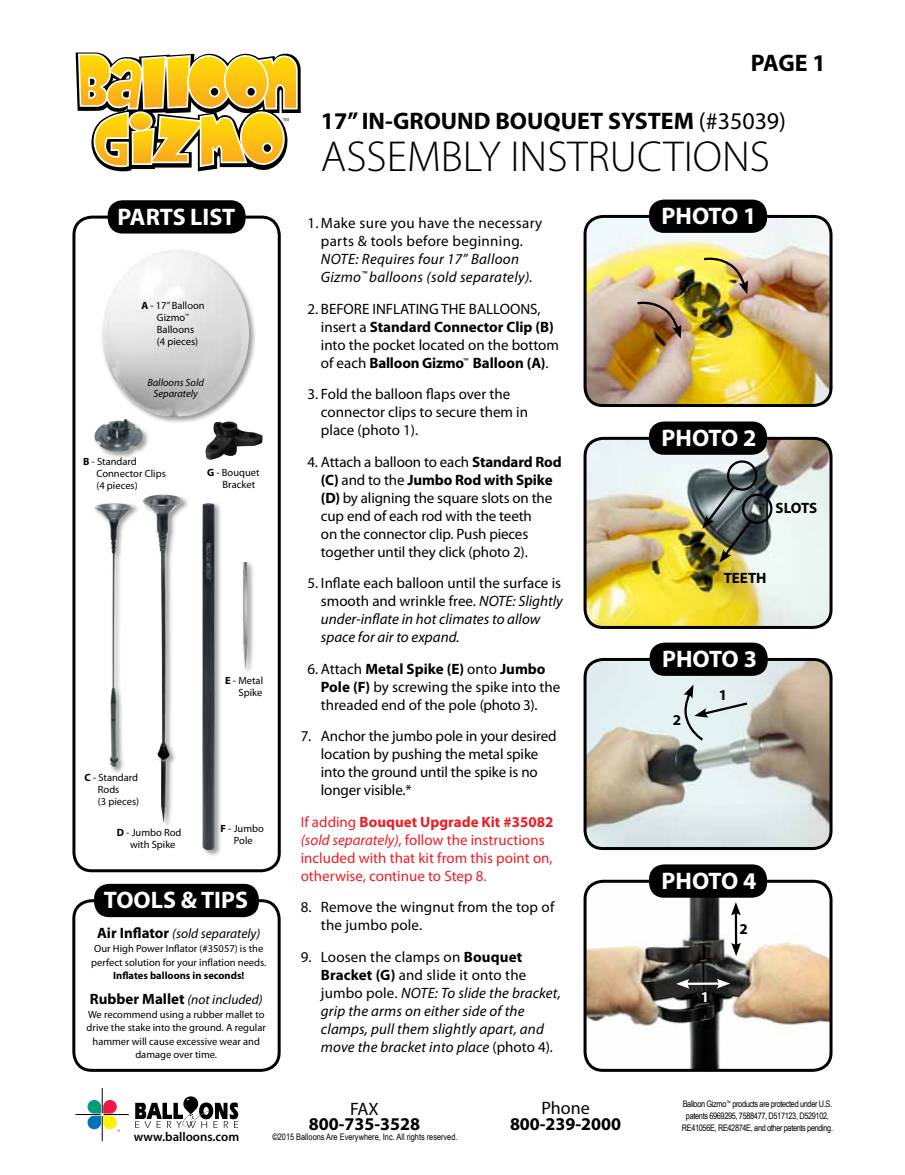
<style>
.page{position:relative;width:905px;height:1175px;background:#fff}
.page>*{position:absolute;margin:0;border:0;box-sizing:border-box;transform-origin:0 0}
.t1{font:300 43.5px "Myriad Pro";color:#000}
.t2{font:700 24px "Myriad Pro";color:#fff}
.t3{font:700 24px "Myriad Pro";color:#000}
.t4{font:700 18px "Myriad Pro";color:#000}
.t5{font:18px "Myriad Pro";color:#000}
.t6{font:15px/18px "Myriad Pro";letter-spacing:-.01em;color:#000}
.t7{font:italic 15px/18px "Myriad Pro";letter-spacing:.01em;color:#000}
.t8{font:15px/18px "Myriad Pro";color:#ed1d24}
.t9{font:15px "Myriad Pro";letter-spacing:.02em;color:#000}
.t10{font:15px/18px "Myriad Pro";letter-spacing:.01em;color:#000}
.t11{font:700 15px "Myriad Pro";color:#000}
.t12{font:700 15px "Myriad Pro";color:#fff}
.t13{font:italic 13.5px "Myriad Pro";color:#000}
.t14{font:600 12.75px "Myriad Pro";color:#000}
.t15{font:10.5px/12px "Myriad Pro";color:#000}
.t16{font:700 10.5px "Myriad Pro";color:#000}
.t17{font:italic 10.5px/10.5px "Myriad Pro";color:#000;text-align:center}
.t18{font:9px/12px "Arial Narrow";letter-spacing:-.04em;color:#000;text-align:center}
.t19{font:9px "Arial Narrow";color:#000}
.s1{font-weight:700}
.s2{font-weight:700;font-style:normal;font-size:15px}
.s3{font-weight:400}
.s4{font-style:normal}
.s5{font-style:italic}
.s6{font-weight:700;font-style:normal}
</style>
<div class="page">
<svg style="left:75px;top:1088px;width:54px;height:53px"></svg>
<svg style="left:135px;top:1096px;width:103px;height:32px"></svg>
<img style="left:587px;top:883px;width:244px;height:187px">
<div style="left:583px;top:879px;width:249px;height:192px;border:3px solid #000;border-radius:18px"></div>
<div style="left:649px;top:864px;width:118px;height:33px;background:#000;border-radius:15px"></div>
<hr style="left:734px;top:911px;width:3px;height:35px;background:#000">
<svg style="left:731px;top:902px;width:9px;height:13px"></svg>
<svg style="left:731px;top:942px;width:10px;height:14px"></svg>
<hr style="left:685px;top:982px;width:35px;height:3px;background:#fff">
<svg style="left:676px;top:978px;width:13px;height:10px"></svg>
<svg style="left:716px;top:978px;width:14px;height:10px"></svg>
<div style="left:72px;top:899px;width:209px;height:172px;border:3px solid #000;border-radius:18px"></div>
<div style="left:94px;top:883px;width:165px;height:34px;background:#000;border-radius:15px"></div>
<img style="left:587px;top:438px;width:244px;height:189px">
<div style="left:583px;top:437px;width:249px;height:192px;border:3px solid #000;border-radius:18px"></div>
<div style="left:649px;top:421px;width:118px;height:34px;background:#000;border-radius:15px"></div>
<div style="left:742px;top:493px;width:30px;height:31px;border:2px solid #000;border-radius:50%"></div>
<img style="left:702px;top:456px;width:59px;height:107px">
<img style="left:587px;top:659px;width:244px;height:189px">
<div style="left:583px;top:658px;width:249px;height:192px;border:3px solid #000;border-radius:18px"></div>
<div style="left:649px;top:642px;width:118px;height:34px;background:#000;border-radius:15px"></div>
<svg style="left:682px;top:684px;width:67px;height:58px;background:#d0dcdc"></svg>
<img style="left:587px;top:216px;width:244px;height:189px">
<div style="left:583px;top:215px;width:249px;height:192px;border:3px solid #000;border-radius:18px"></div>
<div style="left:649px;top:200px;width:118px;height:33px;background:#000;border-radius:15px"></div>
<img style="left:701px;top:256px;width:47px;height:38px">
<svg style="left:635px;top:300px;width:46px;height:38px;background:#9a714a"></svg>
<svg style="left:76px;top:52px;width:224px;height:119px"></svg>
<div style="left:72px;top:216px;width:209px;height:656px;border:3px solid #000;border-radius:18px"></div>
<div style="left:93px;top:502px;width:47px;height:272px;background:#000;opacity:.4"></div>
<img style="left:94px;top:503px;width:25px;height:264px">
<div style="left:101px;top:249px;width:155px;height:175px;background:#000;opacity:.4"></div>
<img style="left:102px;top:250px;width:147px;height:168px">
<div style="left:108px;top:200px;width:137px;height:33px;background:#000;border-radius:15px"></div>
<div style="left:93px;top:417px;width:57px;height:42px;background:#000;opacity:.4"></div>
<img style="left:94px;top:418px;width:49px;height:34px">
<img style="left:143px;top:494px;width:40px;height:328px">
<div style="left:242px;top:561px;width:13px;height:115px;background:#000;opacity:.4"></div>
<img style="left:243px;top:562px;width:5px;height:106px">
<div style="left:201px;top:502px;width:21px;height:355px;background:#000;opacity:.4"></div>
<img style="left:202px;top:503px;width:12px;height:347px">
<img style="left:205px;top:421px;width:57px;height:39px">
<h2 class="t3" style="left:750px;top:47px;width:77px">PAGE 1</h2>
<h2 class="t2" style="left:117px;top:201px;width:119px">PARTS LIST</h2>
<p class="t15" style="left:157px;top:299px;width:49px;text-indent:-16px"><span class="s1">A</span> - 17” Balloon<br>Gizmo<sup>™<br></sup>Balloons (4 pieces)</p>
<p class="t17" style="left:147px;top:377px;width:58px">Balloons Sold<br>Separately</p>
<p class="t15" style="left:96px;top:455px;width:71px;text-indent:-13px"><span class="s1">B</span> - Standard<br>Connector Clips (4 pieces)</p>
<p class="t15" style="left:223px;top:467px;width:38px;text-indent:-16px"><span class="s1">G</span> - Bouquet<br>Bracket</p>
<p class="t15" style="left:98px;top:771px;width:43px;text-indent:-13px"><span class="s1">C</span> - Standard<br>Rods<br>(3 pieces)</p>
<p class="t15" style="left:130px;top:826px;width:53px;text-indent:-13px"><span class="s1">D</span> - Jumbo Rod with Spike</p>
<p class="t15" style="left:225px;top:674px;width:39px;text-align:right"><span class="s1">E</span> - Metal<br>Spike</p>
<p class="t15" style="left:220px;top:822px;width:45px;text-align:center"><span class="s1">F</span> - Jumbo<br>Pole</p>
<h2 class="t2" style="left:104px;top:884px;width:146px">TOOLS &amp; TIPS</h2>
<p class="t13" style="left:97px;top:925px;width:165px"><span class="s2">Air Inflator</span> (sold separately)</p>
<p class="t15" style="left:91px;top:941px;width:177px;line-height:13.5px">Our High Power Inflator (#35057) is the perfect solution for your inflation needs.</p>
<p class="t16" style="left:113px;top:968px;width:133px">Inflates balloons in seconds!</p>
<p class="t13" style="left:90px;top:991px;width:174px"><span class="s2">Rubber Mallet</span> (not included)</p>
<p class="t15" style="left:87px;top:1007px;width:181px;line-height:13.5px;text-align:center">We recommend using a rubber mallet to drive the stake into the ground. A regular hammer will cause excessive wear and damage over time.</p>
<h2 class="t3" style="left:321px;top:106px;width:466px">17” IN-GROUND BOUQUET SYSTEM <span class="s3">(#35039)</span></h2>
<h1 class="t1" style="left:321px;top:133px;width:450px">ASSEMBLY INSTRUCTIONS</h1>
<p class="t9" style="left:307px;top:214px;width:236px">1. Make sure you have the necessary</p>
<p class="t9" style="left:321px;top:232px;width:203px">parts &amp; tools before beginning.</p>
<p class="t7" style="left:321px;top:250px;width:213px">NOTE: Requires four 17” Balloon<br>Gizmo<sup>™</sup> balloons (sold separately).</p>
<p class="t6" style="left:321px;top:299px;width:239px;text-indent:-14px">2. BEFORE INFLATING THE BALLOONS, insert a <span class="s1">Standard Connector Clip (B) </span>into the pocket located on the bottom of each <span class="s1">Balloon Gizmo</span><sup>™</sup> <span class="s1">Balloon (A)</span>.</p>
<p class="t6" style="left:321px;top:385px;width:209px;text-indent:-14px">3. Fold the balloon flaps over the connector clips to secure them in place (photo 1).</p>
<p class="t6" style="left:321px;top:452px;width:242px;text-indent:-14px">4. Attach a balloon to each <span class="s1">Standard Rod (C)</span> and to the <span class="s1">Jumbo Rod with Spike (D)</span> by aligning the square slots on the cup end of each rod with the teeth<br>on the connector clip. Push pieces together until they click (photo 2).</p>
<p class="t7" style="left:321px;top:574px;width:243px;text-indent:-14px"><span class="s4">5. Inflate each balloon until the surface is smooth and wrinkle free.</span> NOTE: Slightly under-inflate in hot climates to allow space for air to expand.</p>
<p class="t6" style="left:321px;top:659px;width:241px;text-indent:-14px">6. Attach <span class="s1">Metal Spike (E)</span> onto <span class="s1">Jumbo<br>Pole (F)</span> by screwing the spike into the threaded end of the pole (photo 3).</p>
<p class="t6" style="left:321px;top:727px;width:237px;text-indent:-20px">7. Anchor the jumbo pole in your desired location by pushing the metal spike into the ground until the spike is no longer visible.*</p>
<p class="t8" style="left:301px;top:812px;width:254px">If adding <span class="s1">Bouquet Upgrade Kit #35082 </span><span class="s5">(sold separately)</span>, follow the instructions included with that kit from this point on, otherwise, continue to Step 8.</p>
<p class="t10" style="left:321px;top:898px;width:235px;text-indent:-20px">8. Remove the wingnut from the top of the jumbo pole.</p>
<p class="t7" style="left:321px;top:947px;width:241px;text-indent:-20px"><span class="s4">9. Loosen the clamps on</span> <span class="s6">Bouquet Bracket (G)</span> <span class="s4">and slide it onto the jumbo pole.</span> NOTE: To slide the bracket, grip the arms on either side of the clamps, pull them slightly apart, and move the bracket into place <span class="s4">(photo 4)</span>.</p>
<h2 class="t2" style="left:661px;top:200px;width:96px">PHOTO 1</h2>
<h2 class="t2" style="left:661px;top:422px;width:96px">PHOTO 2</h2>
<p class="t11" style="left:775px;top:498px;width:43px">SLOTS</p>
<p class="t11" style="left:723px;top:568px;width:44px">TEETH</p>
<h2 class="t2" style="left:662px;top:643px;width:96px">PHOTO 3</h2>
<p class="t11" style="left:718px;top:685px;width:10px">1</p>
<p class="t11" style="left:673px;top:710px;width:10px">2</p>
<h2 class="t2" style="left:661px;top:865px;width:96px">PHOTO 4</h2>
<p class="t12" style="left:700px;top:986px;width:10px">1</p>
<p class="t11" style="left:739px;top:918px;width:10px">2</p>
<p class="t5" style="left:350px;top:1097px;width:30px">FAX</p>
<p class="t4" style="left:309px;top:1112px;width:113px">800-735-3528</p>
<p class="t14" style="left:134px;top:1128px;width:107px">www.balloons.com</p>
<p class="t19" style="left:272px;top:1130px;width:187px">©2015 Balloons Are Everywhere, Inc. All rights reserved.</p>
<p class="t5" style="left:541px;top:1097px;width:50px">Phone</p>
<p class="t4" style="left:510px;top:1112px;width:113px">800-239-2000</p>
<p class="t18" style="left:681px;top:1097px;width:153px">Balloon Gizmo<sup>™</sup> products are protected under U.S. patents 6969295, 7588477, D517123, D529102,<br>RE41056E, RE42874E, and other patents pending.</p>
</div>
